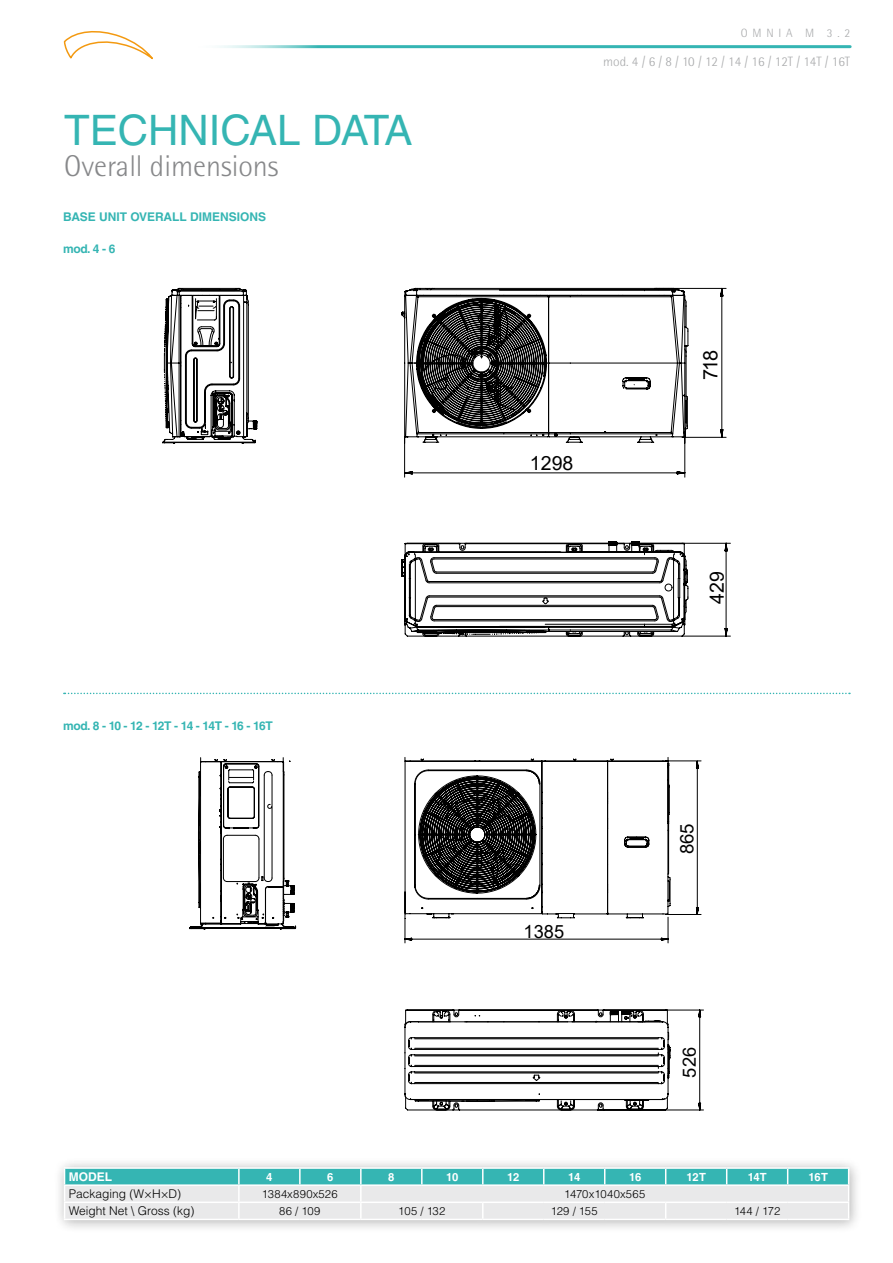
<style>
.page{position:relative;width:893px;height:1263px;background:#fff}
.page>*{position:absolute;margin:0;border:0;box-sizing:border-box;transform-origin:0 0}
.t1{font:42px "Helvetica LT Std";color:#35b5b3}
.t2{font:300 30px "Rotis Semi Sans Pro";color:#87888a}
.t3{font:19.95px "Arial";color:#000}
.t4{font:19.5px "Arial";color:#000}
.t5{font:18.6px "Arial";color:#000}
.t6{font:18.3px "Arial";color:#000}
.t7{font:300 13.5px "Rotis Semi Sans Pro";color:#a9aaac}
.t8{font:300 12px "Helvetica LT Std";color:#000}
.t9{font:700 12px "Helvetica LT Std";letter-spacing:-.065em;color:#35b5b3}
.t10{font:700 12px "Helvetica LT Std";color:#35b5b3}
.t11{font:300 12px "Rotis Semi Sans Pro";letter-spacing:.4em;color:#a9aaac}
.t12{font:700 12px "Helvetica LT Std";letter-spacing:-.02em;color:#35b5b3}
.t13{font:700 12px "Helvetica LT Std";color:#fff}
.t14{font:300 11.25px "Helvetica LT Std";letter-spacing:.015em;color:#000}
.t15{font:700 11.25px "Helvetica LT Std";letter-spacing:-.02em;color:#fff}
</style>
<div class="page">
<hr style="left:191px;top:45px;width:659px;height:3px;background:#35b5b3">
<svg style="left:63px;top:31px;width:90px;height:29px"></svg>
<svg style="left:64px;top:693px;width:786px;height:1px"></svg>
<div style="left:54px;top:1157px;width:808px;height:76px;background:#000;opacity:.3"></div>
<hr style="left:64px;top:1167px;width:175px;height:2px;background:#fff">
<hr style="left:64px;top:1219px;width:175px;height:1px;background:#fff">
<hr style="left:239px;top:1219px;width:61px;height:1px;background:#fff">
<hr style="left:300px;top:1219px;width:61px;height:1px;background:#fff">
<hr style="left:361px;top:1219px;width:61px;height:1px;background:#fff">
<hr style="left:422px;top:1219px;width:61px;height:1px;background:#fff">
<hr style="left:483px;top:1219px;width:61px;height:1px;background:#fff">
<hr style="left:544px;top:1219px;width:61px;height:1px;background:#fff">
<hr style="left:605px;top:1219px;width:61px;height:1px;background:#fff">
<hr style="left:666px;top:1219px;width:61px;height:1px;background:#fff">
<hr style="left:727px;top:1219px;width:61px;height:1px;background:#fff">
<hr style="left:788px;top:1219px;width:61px;height:1px;background:#fff">
<hr style="left:239px;top:1167px;width:61px;height:2px;background:#fff">
<hr style="left:300px;top:1167px;width:61px;height:2px;background:#fff">
<hr style="left:361px;top:1167px;width:61px;height:2px;background:#fff">
<hr style="left:422px;top:1167px;width:61px;height:2px;background:#fff">
<hr style="left:483px;top:1167px;width:61px;height:2px;background:#fff">
<hr style="left:544px;top:1167px;width:61px;height:2px;background:#fff">
<hr style="left:605px;top:1167px;width:61px;height:2px;background:#fff">
<hr style="left:666px;top:1167px;width:61px;height:2px;background:#fff">
<hr style="left:727px;top:1167px;width:61px;height:2px;background:#fff">
<hr style="left:788px;top:1167px;width:61px;height:2px;background:#fff">
<svg style="left:64px;top:1168px;width:785px;height:51px"></svg>
<hr style="left:239px;top:1184px;width:61px;height:2px;background:#fff">
<hr style="left:300px;top:1184px;width:61px;height:2px;background:#fff">
<hr style="left:361px;top:1184px;width:61px;height:2px;background:#fff">
<hr style="left:422px;top:1184px;width:61px;height:2px;background:#fff">
<hr style="left:483px;top:1184px;width:61px;height:2px;background:#fff">
<hr style="left:544px;top:1184px;width:61px;height:2px;background:#fff">
<hr style="left:605px;top:1184px;width:61px;height:2px;background:#fff">
<hr style="left:666px;top:1184px;width:61px;height:2px;background:#fff">
<hr style="left:727px;top:1184px;width:61px;height:2px;background:#fff">
<hr style="left:788px;top:1184px;width:61px;height:2px;background:#fff">
<svg style="left:189px;top:757px;width:513px;height:173px"></svg>
<svg style="left:247px;top:882px;width:457px;height:229px"></svg>
<svg style="left:162px;top:288px;width:569px;height:349px"></svg>
<h1 class="t1" style="left:64px;top:106px;width:350px">TECHNICAL DATA</h1>
<h2 class="t2" style="left:64px;top:149px;width:216px">Overall dimensions</h2>
<p class="t10" style="left:63px;top:210px;width:205px">BASE UNIT OVERALL DIMENSIONS</p>
<p class="t12" style="left:63px;top:242px;width:54px">mod. 4 - 6</p>
<p class="t9" style="left:63px;top:718px;width:211px">mod. 8 - 10 - 12 - 12T - 14 - 14T - 16 - 16T</p>
<p class="t11" style="left:741px;top:26px;width:111px">OMNIA M 3.2</p>
<p class="t7" style="left:603px;top:53px;width:248px">mod. 4 / 6 / 8 / 10 / 12 / 14 / 16 / 12T / 14T / 16T</p>
<h3 class="t4" style="left:530px;top:449px;width:45px">1298</h3>
<h3 class="t6" style="left:524px;top:918px;width:42px">1385</h3>
<h3 class="t3" style="left:697px;top:380px;width:31px;rotate:-90deg">718</h3>
<h3 class="t4" style="left:703px;top:603px;width:34px;rotate:-90deg">429</h3>
<h3 class="t5" style="left:674px;top:854px;width:32px;rotate:-90deg">865</h3>
<h3 class="t6" style="left:677px;top:1077px;width:32px;rotate:-90deg">526</h3>
<p class="t13" style="left:69px;top:1169px;width:45px">MODEL</p>
<p class="t15" style="left:266px;top:1170px;width:8px">4</p>
<p class="t15" style="left:327px;top:1170px;width:8px">6</p>
<p class="t15" style="left:388px;top:1170px;width:8px">8</p>
<p class="t15" style="left:446px;top:1170px;width:14px">10</p>
<p class="t15" style="left:507px;top:1170px;width:14px">12</p>
<p class="t15" style="left:568px;top:1170px;width:14px">14</p>
<p class="t15" style="left:629px;top:1170px;width:14px">16</p>
<p class="t15" style="left:686px;top:1170px;width:21px">12T</p>
<p class="t15" style="left:748px;top:1170px;width:21px">14T</p>
<p class="t15" style="left:808px;top:1170px;width:21px">16T</p>
<p class="t8" style="left:69px;top:1186px;width:114px">Packaging (W×H×D)</p>
<p class="t14" style="left:262px;top:1187px;width:77px">1384x890x526</p>
<p class="t14" style="left:564px;top:1187px;width:83px">1470x1040x565</p>
<p class="t8" style="left:69px;top:1203px;width:127px">Weight Net \ Gross (kg)</p>
<p class="t14" style="left:279px;top:1204px;width:43px">86 / 109</p>
<p class="t14" style="left:398px;top:1204px;width:48px">105 / 132</p>
<p class="t14" style="left:551px;top:1204px;width:48px">129 / 155</p>
<p class="t14" style="left:734px;top:1204px;width:48px">144 / 172</p>
</div>
